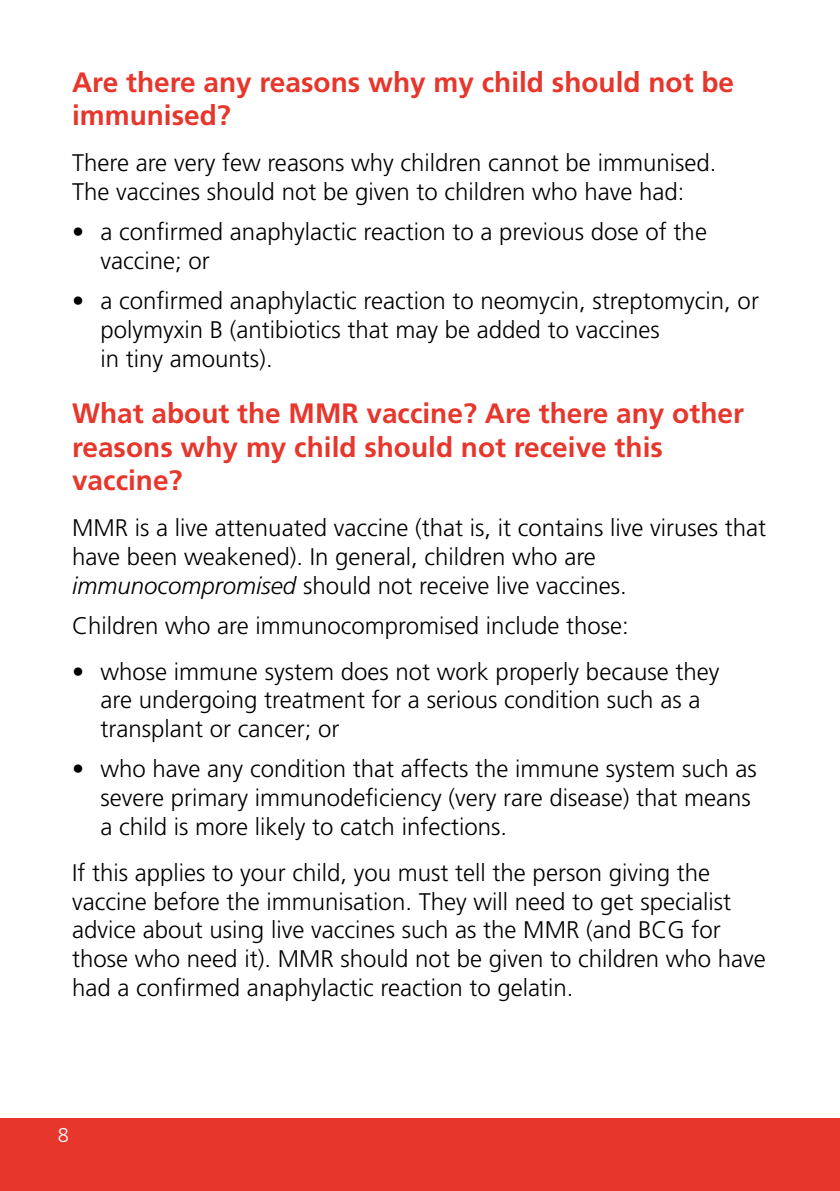
<style>
.page{position:relative;width:840px;height:1191px;background:#fff}
.page>*{position:absolute;margin:0;border:0;box-sizing:border-box;transform-origin:0 0}
.t1{font:700 28px/33.6px "Frutiger LT Std";color:#e7362b}
.t2{font:300 24px/28.8px "Frutiger LT Std";color:#000}
.t3{font:300 20px "Frutiger LT Std";color:#fff}
.s1{font-style:italic}
</style>
<div class="page">
<div style="left:0;top:1119px;width:839px;height:72px;background:#e7362b"></div>
<p class="t1" style="left:72px;top:65px;width:663px">Are there any reasons why my child should not be immunised?</p>
<p class="t2" style="left:72px;top:149px;width:645px">There are very few reasons why children cannot be immunised.<br>The vaccines should not be given to children who have had:</p>
<p class="t2" style="left:100px;top:218px;width:607px;text-indent:-28px">• a confirmed anaphylactic reaction to a previous dose of the vaccine; or</p>
<p class="t2" style="left:100px;top:287px;width:659px;text-indent:-28px">• a confirmed anaphylactic reaction to neomycin, streptomycin, or polymyxin B (antibiotics that may be added to vaccines<br>in tiny amounts).</p>
<p class="t1" style="left:72px;top:396px;width:673px">What about the MMR vaccine? Are there any other reasons why my child should not receive this vaccine?</p>
<p class="t2" style="left:72px;top:513px;width:695px">MMR is a live attenuated vaccine (that is, it contains live viruses that have been weakened). In general, children who are <span class="s1">immunocompromised</span> should not receive live vaccines.</p>
<p class="t2" style="left:72px;top:611px;width:558px">Children who are immunocompromised include those:</p>
<p class="t2" style="left:100px;top:657px;width:620px;text-indent:-28px">• whose immune system does not work properly because they are undergoing treatment for a serious condition such as a transplant or cancer; or</p>
<p class="t2" style="left:100px;top:755px;width:657px;text-indent:-28px">• who have any condition that affects the immune system such as severe primary immunodeficiency (very rare disease) that means a child is more likely to catch infections.</p>
<p class="t2" style="left:72px;top:858px;width:695px">If this applies to your child, you must tell the person giving the vaccine before the immunisation. They will need to get specialist advice about using live vaccines such as the MMR (and BCG for those who need it). MMR should not be given to children who have had a confirmed anaphylactic reaction to gelatin.</p>
<p class="t3" style="left:58px;top:1123px;width:13px">8</p>
</div>
